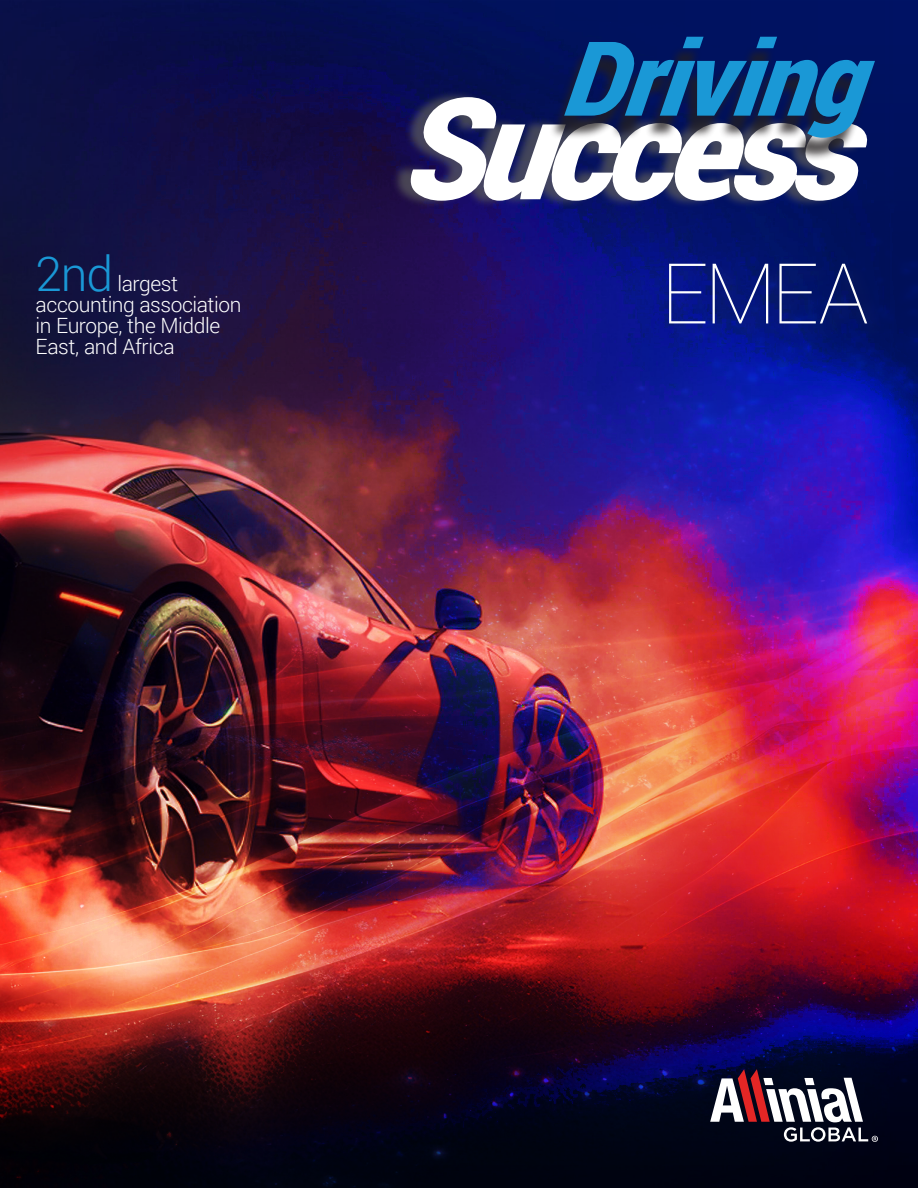
<style>
.page{position:relative;width:918px;height:1188px;background:#fff}
.page>*{position:absolute;margin:0;border:0;box-sizing:border-box;transform-origin:0 0}
.t1{font:100 84px "Roboto";color:#fff}
.subhead{font:300 48px "Roboto";color:#1a98d6}
.subhead-2{font:300 21px/21px "Roboto";letter-spacing:-.02em;color:#fff}
</style>
<div class="page">
<img style="left:0;top:0;width:918px;height:1188px">
<svg style="left:710px;top:1069px;width:168px;height:73px"></svg>
<div style="left:391px;top:90px;width:471px;height:118px;background:#58585b;opacity:.75"></div>
<svg style="left:406px;top:97px;width:468px;height:104px"></svg>
<div style="left:549px;top:45px;width:325px;height:116px;background:#231f20;opacity:.75"></div>
<svg style="left:561px;top:37px;width:317px;height:101px;background:#20578e"></svg>
<div style="left:664px;top:259px;width:223px;height:86px;background:#58585b;opacity:.25"></div>
<p class="subhead" style="left:36px;top:241px;width:79px">2nd</p>
<p class="subhead-2" style="left:36px;top:272px;width:207px;text-indent:82px">largest accounting association in Europe, the Middle<br>East, and Africa</p>
<p class="t1" style="left:661px;top:235px;width:209px">EMEA</p>
</div>
